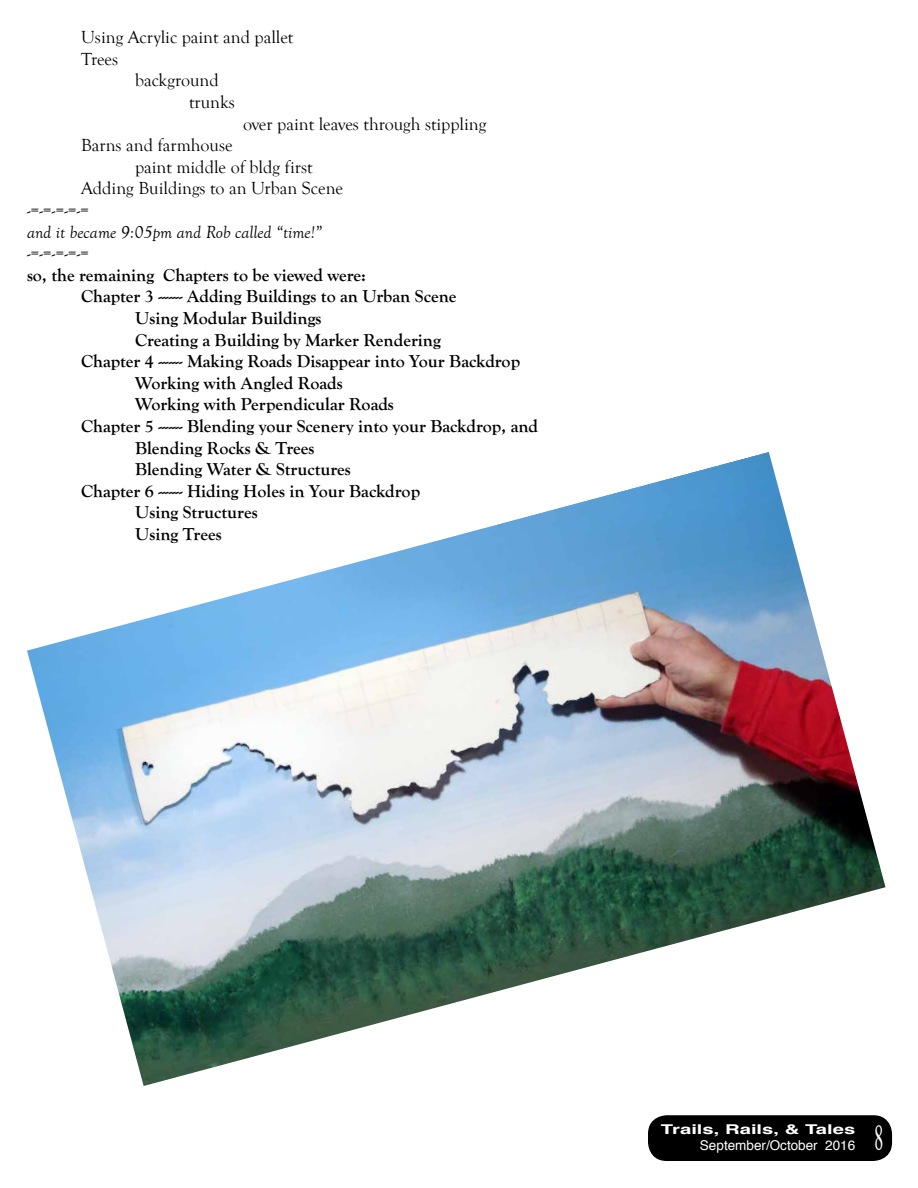
<style>
.page{position:relative;width:918px;height:1188px;background:#fff}
.page>*{position:absolute;margin:0;border:0;box-sizing:border-box;transform-origin:0 0}
.t1{font:36px "Times";color:#fff;scale:.5 1}
.t2{font:700 18px "Goudy Old Style T";color:#000}
.t3{font:18px "Goudy Old Style T";color:#000}
.t4{font:italic 18px "Goudy Old Style T";color:#000}
.t5{font:13.5px "Helvetica";color:#fff}
.t6{font:700 13.5px "Helvetica";color:#fff;scale:1.5 1}
</style>
<div class="page">
<div style="left:649px;top:1116px;width:242px;height:44px;background:#000;border-radius:18px"></div>
<div style="left:648px;top:1115px;width:244px;height:46px;border:2px solid #000;border-radius:18px"></div>
<img style="left:27px;top:452px;width:858px;height:634px">
<p class="t3" style="left:81px;top:27px;width:214px">Using Acrylic paint and pallet</p>
<p class="t3" style="left:81px;top:49px;width:39px">Trees</p>
<p class="t3" style="left:135px;top:71px;width:85px">background</p>
<p class="t3" style="left:189px;top:92px;width:47px">trunks</p>
<p class="t3" style="left:243px;top:114px;width:245px">over paint leaves through stippling</p>
<p class="t3" style="left:81px;top:135px;width:153px">Barns and farmhouse</p>
<p class="t3" style="left:135px;top:157px;width:179px">paint middle of bldg first</p>
<p class="t3" style="left:81px;top:179px;width:264px">Adding Buildings to an Urban Scene</p>
<p class="t3" style="left:27px;top:200px;width:64px">-=-=-=-=-=</p>
<p class="t4" style="left:27px;top:222px;width:296px">and it became 9:05pm and Rob called “time!”</p>
<p class="t3" style="left:27px;top:243px;width:64px">-=-=-=-=-=</p>
<p class="t2" style="left:27px;top:265px;width:341px">so, the remaining Chapters to be viewed were:</p>
<p class="t2" style="left:81px;top:286px;width:377px">Chapter 3 ------- Adding Buildings to an Urban Scene</p>
<p class="t2" style="left:135px;top:308px;width:188px">Using Modular Buildings</p>
<p class="t2" style="left:135px;top:329px;width:307px">Creating a Building by Marker Rendering</p>
<p class="t2" style="left:81px;top:351px;width:441px">Chapter 4 ------- Making Roads Disappear into Your Backdrop</p>
<p class="t2" style="left:135px;top:373px;width:209px">Working with Angled Roads</p>
<p class="t2" style="left:135px;top:394px;width:260px">Working with Perpendicular Roads</p>
<p class="t2" style="left:81px;top:416px;width:459px">Chapter 5 ------- Blending your Scenery into your Backdrop, and</p>
<p class="t2" style="left:135px;top:437px;width:181px">Blending Rocks &amp; Trees</p>
<p class="t2" style="left:135px;top:459px;width:217px">Blending Water &amp; Structures</p>
<p class="t2" style="left:81px;top:481px;width:341px">Chapter 6 ------- Hiding Holes in Your Backdrop</p>
<p class="t2" style="left:135px;top:502px;width:124px">Using Structures</p>
<p class="t2" style="left:135px;top:524px;width:88px">Using Trees</p>
<p class="t6" style="left:661px;top:1118px;width:131px">Trails, Rails, &amp; Tales</p>
<p class="t5" style="left:700px;top:1135px;width:157px">September/October 2016</p>
<h1 class="t1" style="left:874px;top:1115px;width:19px">8</h1>
</div>
